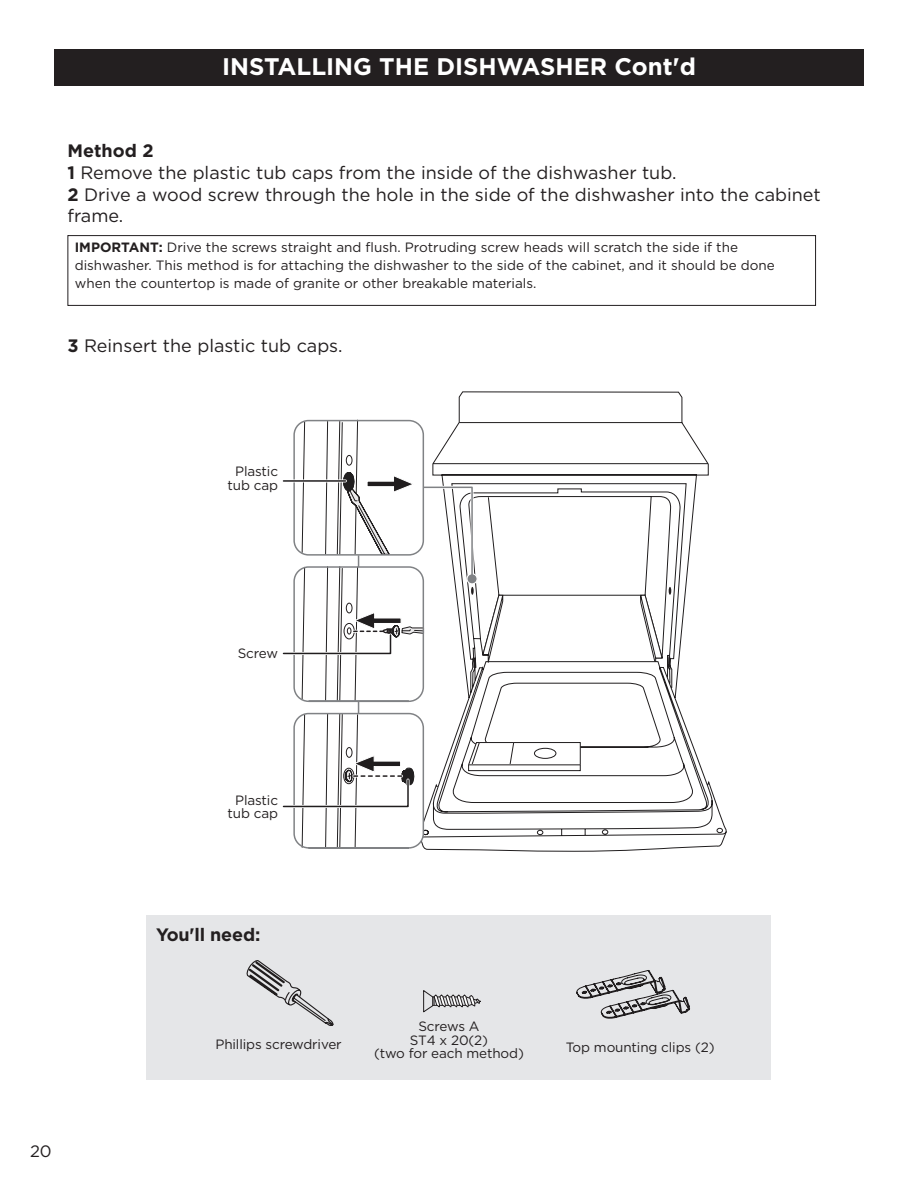
<style>
.page{position:relative;width:918px;height:1188px;background:#fff}
.page>*{position:absolute;margin:0;border:0;box-sizing:border-box;transform-origin:0 0}
.t1{font:700 24px "Gotham";color:#fff}
.t2{font:18px/21.6px "Gotham";color:#231f20}
.t3{font:700 18px "Gotham";letter-spacing:-.01em;color:#231f20}
.t4{font:16.5px "Gotham";color:#231f20}
.t5{font:13.5px/18px "Gotham";color:#231f20}
.s1{font-weight:700}
</style>
<div class="page">
<div style="left:147px;top:915px;width:624px;height:164px;background:#e5e6e8"></div>
<svg style="left:458px;top:391px;width:269px;height:459px"></svg>
<svg style="left:425px;top:849px;width:230px;height:3px"></svg>
<svg style="left:282px;top:419px;width:413px;height:430px"></svg>
<svg style="left:246px;top:960px;width:88px;height:66px"></svg>
<svg style="left:576px;top:970px;width:114px;height:49px"></svg>
<svg style="left:423px;top:990px;width:58px;height:23px"></svg>
<div style="left:68px;top:235px;width:748px;height:71px;border:1px solid #231f20"></div>
<div style="left:54px;top:50px;width:810px;height:36px;background:#231f20"></div>
<p class="t1" style="left:222px;top:51px;width:475px">INSTALLING THE DISHWASHER Cont'd</p>
<p class="t3" style="left:68px;top:139px;width:88px">Method 2</p>
<p class="t2" style="left:68px;top:162px;width:611px"><span class="s1">1</span> Remove the plastic tub caps from the inside of the dishwasher tub.</p>
<p class="t2" style="left:68px;top:183px;width:755px"><span class="s1">2</span> Drive a wood screw through the hole in the side of the dishwasher into the cabinet frame.</p>
<p class="t5" style="left:75px;top:238px;width:701px"><span class="s1">IMPORTANT:</span> Drive the screws straight and flush. Protruding screw heads will scratch the side if the dishwasher. This method is for attaching the dishwasher to the side of the cabinet, and it should be done when the countertop is made of granite or other breakable materials.</p>
<p class="t2" style="left:68px;top:334px;width:277px"><span class="s1">3</span> Reinsert the plastic tub caps.</p>
<p class="t5" style="left:235px;top:462px;width:44px">Plastic</p>
<p class="t5" style="left:228px;top:476px;width:52px">tub cap</p>
<p class="t4" style="left:30px;top:1141px;width:23px">20</p>
<p class="t5" style="left:238px;top:644px;width:42px">Screw</p>
<p class="t5" style="left:235px;top:791px;width:44px">Plastic</p>
<p class="t5" style="left:228px;top:804px;width:52px">tub cap</p>
<p class="t3" style="left:156px;top:923px;width:106px">You'll need:</p>
<p class="t5" style="left:215px;top:1035px;width:128px">Phillips screwdriver</p>
<p class="t5" style="left:374px;top:1020px;width:151px;line-height:13.5px;text-align:center">Screws A<br>ST4 x 20(2)<br>(two for each method)</p>
<p class="t5" style="left:566px;top:1038px;width:150px">Top mounting clips (2)</p>
</div>
